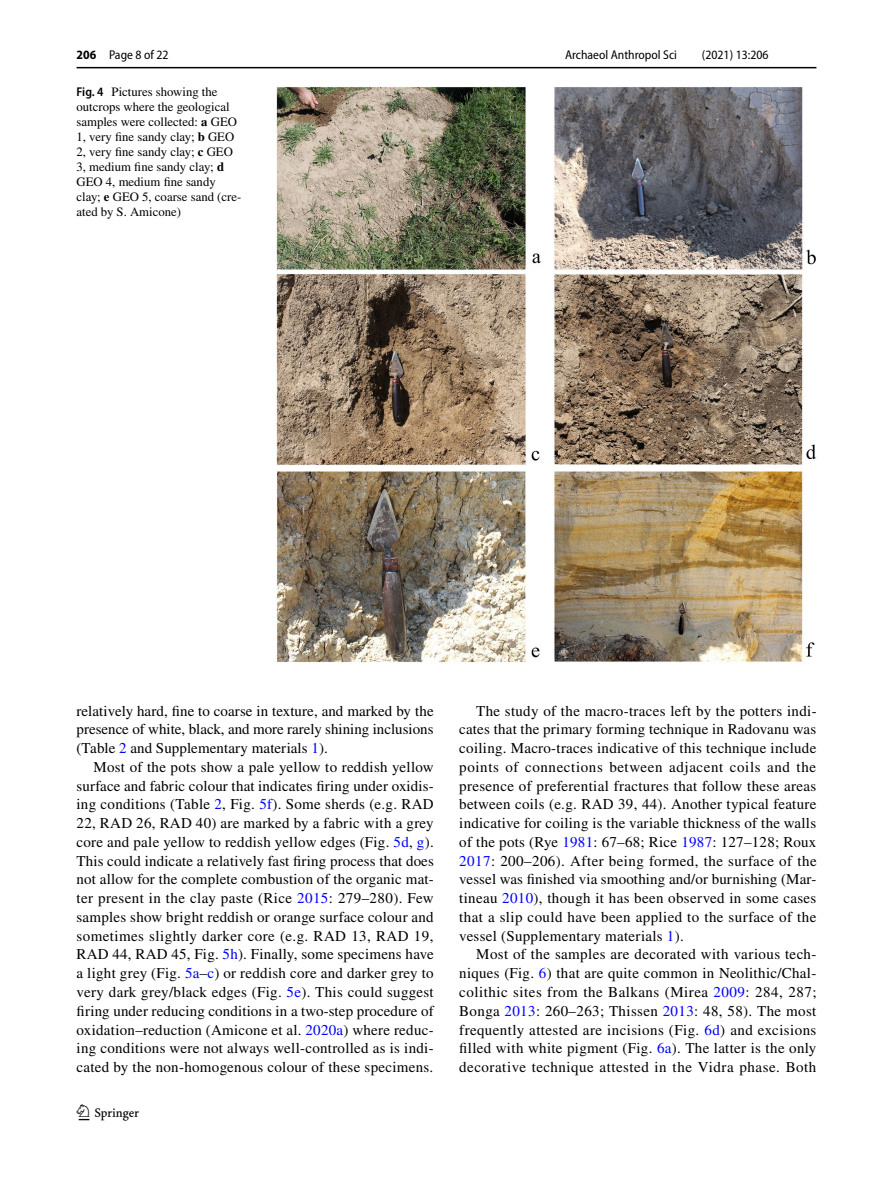
<style>
.page{position:relative;width:893px;height:1187px;background:#fff}
.page>*{position:absolute;margin:0;border:0;box-sizing:border-box;transform-origin:0 0}
.t1{font:22.5px "Springnew Regular 2";color:#000}
.t2{font:15px/18.8px "STIX";letter-spacing:.02em;color:#000;text-align:justify}
.t3{font:12.75px/15px "STIX";color:#000}
.t4{font:12.75px "Myriad Pro Semi Cn 3";color:#000}
.t5{font:semi-condensed 12.75px "Myriad Pro";color:#000}
.s1{font-weight:700}
.s2{font-family:"Myriad Pro";font-weight:600;font-stretch:semi-condensed}
.s3{color:#00f}
</style>
<div class="page">
<hr style="left:77px;top:67px;width:739px;height:1px;background:#000">
<img style="left:276px;top:87px;width:540px;height:575px">
<p class="t5" style="left:77px;top:48px;width:94px"><span class="s1">206</span> Page 8 of 22</p>
<p class="t3" style="left:77px;top:85px;width:166px"><span class="s2">Fig. 4</span> Pictures showing the outcrops where the geological samples were collected: <span class="s1">a</span> GEO<br>1, very fine sandy clay; <span class="s1">b</span> GEO<br>2, very fine sandy clay; <span class="s1">c</span> GEO<br>3, medium fine sandy clay; <span class="s1">d<br></span>GEO 4, medium fine sandy clay; <span class="s1">e</span> GEO 5, coarse sand (cre&shy;ated by S. Amicone)</p>
<p class="t4" style="left:565px;top:48px;width:113px">Archaeol Anthropol Sci</p>
<p class="t4" style="left:702px;top:48px;width:68px">(2021) 13:206</p>
<p class="t2" style="left:77px;top:702px;width:359px">relatively hard, fine to coarse in texture, and marked by the presence of white, black, and more rarely shining inclusions (Table <span class="s3">2</span> and Supplementary materials <span class="s3">1</span>).</p>
<p class="t2" style="left:77px;top:758px;width:359px;text-indent:17px">Most of the pots show a pale yellow to reddish yellow surface and fabric colour that indicates firing under oxidis&shy;ing conditions (Table <span class="s3">2</span>, Fig. <span class="s3">5f</span>). Some sherds (e.g. RAD 22, RAD 26, RAD 40) are marked by a fabric with a grey core and pale yellow to reddish yellow edges (Fig. <span class="s3">5d</span>, <span class="s3">g</span>).<br>This could indicate a relatively fast firing process that does not allow for the complete combustion of the organic mat&shy;ter present in the clay paste (Rice <span class="s3">2015</span>: 279–280). Few samples show bright reddish or orange surface colour and sometimes slightly darker core (e.g. RAD 13, RAD 19, RAD 44, RAD 45, Fig. <span class="s3">5h</span>). Finally, some specimens have a light grey (Fig. <span class="s3">5a</span>–<span class="s3">c</span>) or reddish core and darker grey to very dark grey/black edges (Fig. <span class="s3">5e</span>). This could suggest firing under reducing conditions in a two-step procedure of oxidation–reduction (Amicone et al. <span class="s3">2020a</span>) where reduc&shy;ing conditions were not always well-controlled as is indi&shy;cated by the non-homogenous colour of these specimens.</p>
<h1 class="t1" style="left:79px;top:1104px;width:62px">1 3</h1>
<p class="t2" style="left:459px;top:702px;width:359px;text-indent:17px">The study of the macro-traces left by the potters indi&shy;cates that the primary forming technique in Radovanu was coiling. Macro-traces indicative of this technique include points of connections between adjacent coils and the presence of preferential fractures that follow these areas between coils (e.g. RAD 39, 44). Another typical feature indicative for coiling is the variable thickness of the walls of the pots (Rye <span class="s3">1981</span>: 67–68; Rice <span class="s3">1987</span>: 127–128; Roux <span class="s3">2017</span>: 200–206). After being formed, the surface of the vessel was finished via smoothing and/or burnishing (Mar&shy;tineau <span class="s3">2010</span>), though it has been observed in some cases that a slip could have been applied to the surface of the vessel (Supplementary materials <span class="s3">1</span>).</p>
<p class="t2" style="left:459px;top:946px;width:359px;text-indent:17px">Most of the samples are decorated with various tech&shy;niques (Fig. <span class="s3">6</span>) that are quite common in Neolithic/Chal&shy;colithic sites from the Balkans (Mirea <span class="s3">2009</span>: 284, 287; Bonga <span class="s3">2013</span>: 260–263; Thissen <span class="s3">2013</span>: 48, 58). The most frequently attested are incisions (Fig. <span class="s3">6d</span>) and excisions filled with white pigment (Fig. <span class="s3">6a</span>). The latter is the only decorative technique attested in the Vidra phase. Both</p>
</div>
